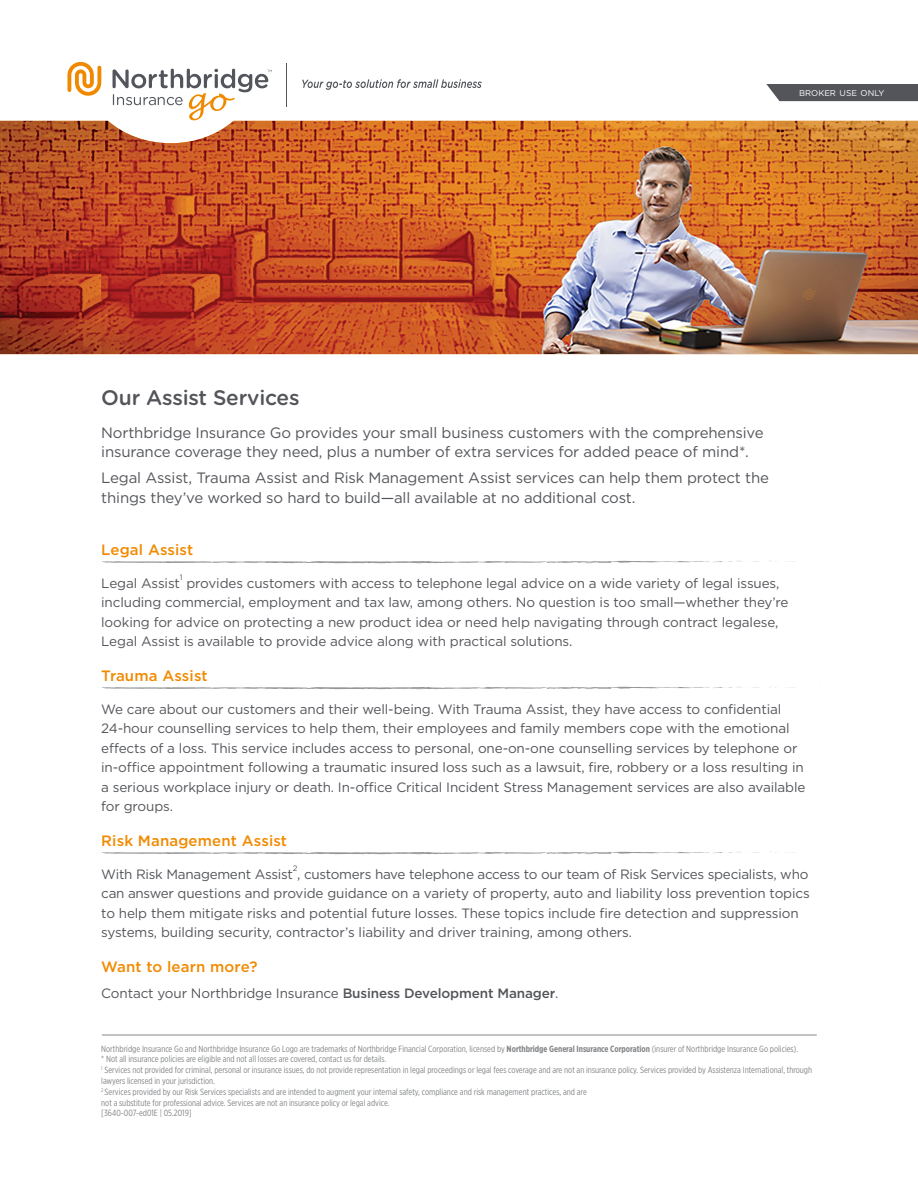
<style>
.page{position:relative;width:918px;height:1188px;background:#fff}
.page>*{position:absolute;margin:0;border:0;box-sizing:border-box;transform-origin:0 0}
.t1{font:500 21px "Gotham Rounded";letter-spacing:-.01em;color:#54555a}
.t2{font:15px/19.5px "Gotham";letter-spacing:-.01em;color:#54555a}
.t3{font:500 15px "Gotham";letter-spacing:.01em;color:#f18a00}
.t4{font:13.5px/19.5px "Gotham";letter-spacing:-.01em;color:#54555a}
.t5{font:9px/10.8px "Gotham X Narrow";color:#838588}
.t6{font:8.4px "Gotham Rounded";color:#fff}
.t7{font:7.8px "Gotham";color:#54555a}
.s1{font-weight:500}
.s2{font-weight:700}
</style>
<div class="page">
<hr style="left:102px;top:1035px;width:715px;height:1px;background:#838588">
<svg style="left:97px;top:561px;width:663px;height:2px"></svg>
<svg style="left:97px;top:687px;width:663px;height:2px"></svg>
<svg style="left:97px;top:852px;width:663px;height:2px"></svg>
<div style="left:766px;top:84px;width:152px;height:17px;background:#54555a"></div>
<hr style="left:286px;top:63px;width:1px;height:43px;background:#52555b">
<svg style="left:302px;top:79px;width:180px;height:11px"></svg>
<svg style="left:68px;top:62px;width:33px;height:34px"></svg>
<svg style="left:113px;top:69px;width:159px;height:51px"></svg>
<img style="left:0;top:121px;width:918px;height:233px">
<p class="t6" style="left:799px;top:87px;width:87px">BROKER USE ONLY</p>
<h1 class="t1" style="left:101px;top:382px;width:200px">Our Assist Services</h1>
<p class="t2" style="left:101px;top:422px;width:664px">Northbridge Insurance Go provides your small business customers with the comprehensive insurance coverage they need, plus a number of extra services for added peace of mind*.</p>
<p class="t2" style="left:101px;top:468px;width:669px">Legal Assist, Trauma Assist and Risk Management Assist services can help them protect the things they’ve worked so hard to build—all available at no additional cost.</p>
<p class="t3" style="left:101px;top:540px;width:94px">Legal Assist</p>
<p class="t4" style="left:101px;top:573px;width:80px">Legal Assist</p>
<p class="t7" style="left:180px;top:572px;width:4px">1</p>
<p class="t4" style="left:101px;top:573px;width:689px;text-indent:85px">provides customers with access to telephone legal advice on a wide variety of legal issues, including commercial, employment and tax law, among others. No question is too small—whether they’re looking for advice on protecting a new product idea or need help navigating through contract legalese, Legal Assist is available to provide advice along with practical solutions.</p>
<p class="t3" style="left:101px;top:666px;width:108px">Trauma Assist</p>
<p class="t4" style="left:101px;top:699px;width:706px">We care about our customers and their well-being. With Trauma Assist, they have access to confidential 24-hour counselling services to help them, their employees and family members cope with the emotional effects of a loss. This service includes access to personal, one-on-one counselling services by telephone or in-office appointment following a traumatic insured loss such as a lawsuit, fire, robbery or a loss resulting in a serious workplace injury or death. In-office Critical Incident Stress Management services are also available for groups.</p>
<p class="t3" style="left:101px;top:831px;width:187px">Risk Management Assist</p>
<p class="t4" style="left:101px;top:864px;width:709px">With Risk Management Assist , customers have telephone access to our team of Risk Services specialists, who</p>
<p class="t7" style="left:293px;top:863px;width:6px">2</p>
<p class="t4" style="left:101px;top:883px;width:710px">can answer questions and provide guidance on a variety of property, auto and liability loss prevention topics to help them mitigate risks and potential future losses. These topics include fire detection and suppression systems, building security, contractor’s liability and driver training, among others.</p>
<p class="t3" style="left:101px;top:957px;width:158px">Want to learn more?</p>
<p class="t4" style="left:101px;top:983px;width:459px">Contact your Northbridge Insurance <span class="s1">Business Development Manager</span>.</p>
<p class="t5" style="left:101px;top:1043px;width:712px">Northbridge Insurance Go and Northbridge Insurance Go Logo are trademarks of Northbridge Financial Corporation, licensed by <span class="s2">Northbridge General Insurance Corporation</span> (insurer of Northbridge Insurance Go policies).<br>* Not all insurance policies are eligible and not all losses are covered, contact us for details.<br><sup>1</sup> Services not provided for criminal, personal or insurance issues, do not provide representation in legal proceedings or legal fees coverage and are not an insurance policy. Services provided by Assistenza International, through lawyers licensed in your jurisdiction.<br><sup>2</sup> Services provided by our Risk Services specialists and are intended to augment your internal safety, compliance and risk management practices, and are<br>not a substitute for professional advice. Services are not an insurance policy or legal advice.<br>[3640-007-ed01E | 05.2019]</p>
</div>
